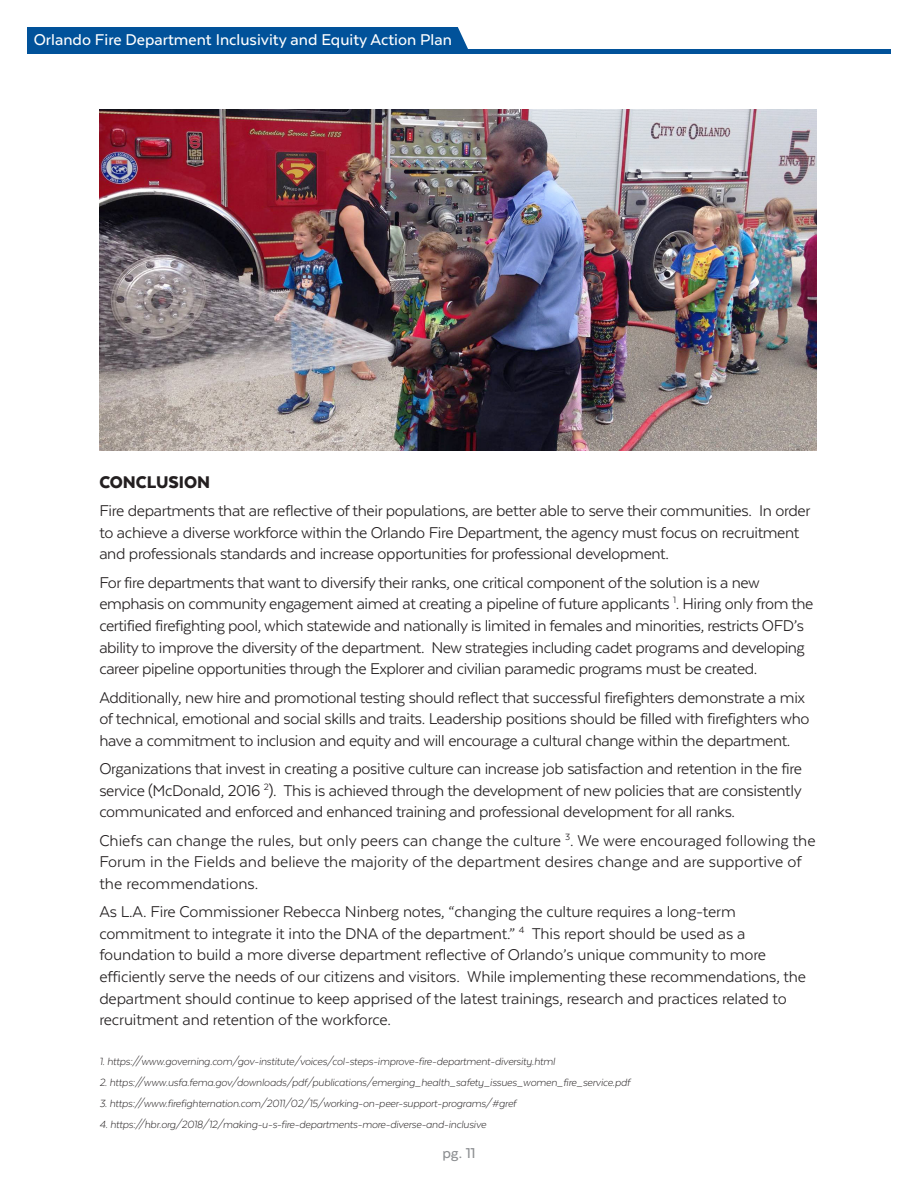
<style>
.page{position:relative;width:918px;height:1188px;background:#fff}
.page>*{position:absolute;margin:0;border:0;box-sizing:border-box;transform-origin:0 0}
.Header_Big{font:900 19.5px "Texta";color:#231f20}
.Body{font:18px/21.6px "Texta";letter-spacing:-.02em;color:#231f20}
.Body-2{font:18px/21.6px "Texta";color:#231f20}
.t1{font:500 18px "Texta";color:#fff}
.t2{font:500 16.5px "Texta";color:#8d8f92}
.Cited{font:italic 300 12px "Texta";letter-spacing:-.02em;color:#231f20}
</style>
<div class="page">
<div style="left:27px;top:27px;width:441px;height:22px;background:#01529a"></div>
<div style="left:27px;top:49px;width:864px;height:5px;background:#01529a"></div>
<img style="left:99px;top:109px;width:718px;height:342px">
<p class="t1" style="left:34px;top:30px;width:420px">Orlando Fire Department Inclusivity and Equity Action Plan</p>
<p class="Header_Big" style="left:99px;top:472px;width:112px">CONCLUSION</p>
<p class="Body" style="left:99px;top:500px;width:713px">Fire departments that are reflective of their populations, are better able to serve their communities. In order to achieve a diverse workforce within the Orlando Fire Department, the agency must focus on recruitment and professionals standards and increase opportunities for professional development.</p>
<p class="Body" style="left:99px;top:571px;width:716px">For fire departments that want to diversify their ranks, one critical component of the solution is a new emphasis on community engagement aimed at creating a pipeline of future applicants <sup>1</sup>. Hiring only from the certified firefighting pool, which statewide and nationally is limited in females and minorities, restricts OFD’s ability to improve the diversity of the department. New strategies including cadet programs and developing career pipeline opportunities through the Explorer and civilian paramedic programs must be created.</p>
<p class="Body" style="left:99px;top:686px;width:712px">Additionally, new hire and promotional testing should reflect that successful firefighters demonstrate a mix of technical, emotional and social skills and traits. Leadership positions should be filled with firefighters who have a commitment to inclusion and equity and will encourage a cultural change within the department.</p>
<p class="Body" style="left:99px;top:758px;width:704px;text-align:justify">Organizations that invest in creating a positive culture can increase job satisfaction and retention in the fire service (McDonald, 2016 <sup>2</sup>). This is achieved through the development of new policies that are consistently communicated and enforced and enhanced training and professional development for all ranks.</p>
<p class="Body-2" style="left:99px;top:829px;width:718px">Chiefs can change the rules, but only peers can change the culture <sup>3</sup>. We were encouraged following the<br>Forum in the Fields and believe the majority of the department desires change and are supportive of the recommendations.</p>
<p class="Body" style="left:99px;top:901px;width:708px">As L.A. Fire Commissioner Rebecca Ninberg notes, “changing the culture requires a long-term commitment to integrate it into the DNA of the department.” <sup>4</sup> This report should be used as a foundation to build a more diverse department reflective of Orlando’s unique community to more efficiently serve the needs of our citizens and visitors. While implementing these recommendations, the department should continue to keep apprised of the latest trainings, research and practices related to recruitment and retention of the workforce.</p>
<p class="Cited" style="left:99px;top:1055px;width:457px">1. https://www.governing.com/gov-institute/voices/col-steps-improve-fire-department-diversity.html</p>
<p class="Cited" style="left:99px;top:1076px;width:532px">2. https://www.usfa.fema.gov/downloads/pdf/publications/emerging_health_safety_issues_women_fire_service.pdf</p>
<p class="Cited" style="left:99px;top:1097px;width:419px">3. https://www.firefighternation.com/2011/02/15/working-on-peer-support-programs/#gref</p>
<p class="Cited" style="left:99px;top:1118px;width:388px">4. https://hbr.org/2018/12/making-u-s-fire-departments-more-diverse-and-inclusive</p>
<p class="t2" style="left:442px;top:1145px;width:35px">pg. 11</p>
</div>
